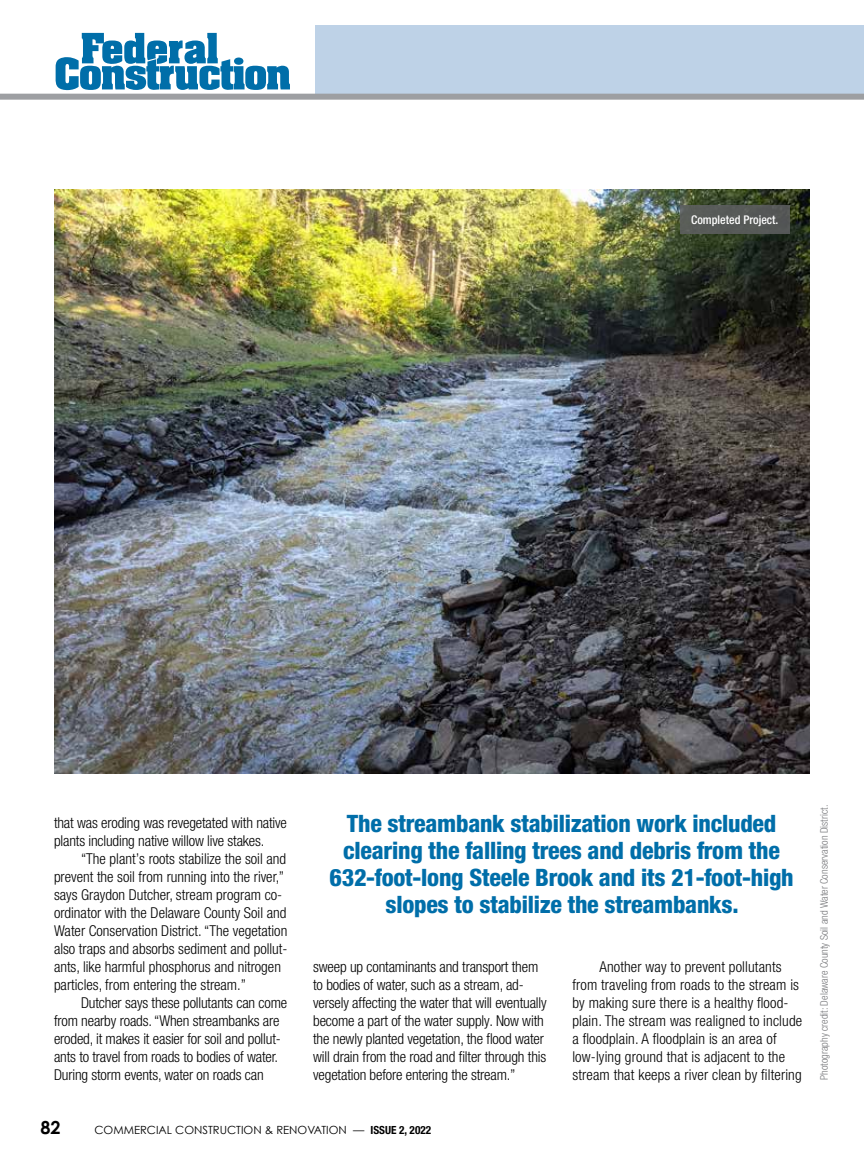
<style>
.page{position:relative;width:864px;height:1161px;background:#fff}
.page>*{position:absolute;margin:0;border:0;box-sizing:border-box;transform-origin:0 0}
.t1{font:800 condensed 24px/27px "Helvetica Neue LT Pro";letter-spacing:-.01em;color:#006ea9;text-align:center}
.t2{font:700 18px "Century Gothic";color:#000}
.t3{font:300 condensed 15px/18px "Helvetica Neue LT Pro";color:#000}
.t4{font:500 condensed 12px "Helvetica Neue LT Pro";color:#fff}
.t5{font:11.25px "Century Gothic";color:#000}
.t6{font:300 condensed 10.5px "Helvetica Neue LT Pro";color:#77787b}
.s1{font-family:"Helvetica Neue LT Pro";font-weight:700;font-stretch:condensed}
</style>
<div class="page">
<img style="left:54px;top:189px;width:756px;height:585px">
<div style="left:316px;top:25px;width:548px;height:69px;background:#bed2e7"></div>
<svg style="left:56px;top:33px;width:234px;height:57px"></svg>
<div style="left:0;top:94px;width:864px;height:6px;background:#9d9fa2"></div>
<div style="left:680px;top:206px;width:110px;height:28px;background:#575a58"></div>
<p class="t4" style="left:691px;top:213px;width:89px">Completed Project.</p>
<p class="t3" style="left:54px;top:814px;width:235px">that was eroding was revegetated with native plants including native willow live stakes.</p>
<p class="t3" style="left:54px;top:850px;width:235px;text-indent:27px">“The plant’s roots stabilize the soil and prevent the soil from running into the river,” says Graydon Dutcher, stream program co&shy;ordinator with the Delaware County Soil and Water Conservation District. “The vegetation also traps and absorbs sediment and pollut&shy;ants, like harmful phosphorus and nitrogen particles, from entering the stream.”</p>
<p class="t3" style="left:54px;top:994px;width:235px;text-indent:27px">Dutcher says these pollutants can come from nearby roads. “When streambanks are eroded, it makes it easier for soil and pollut&shy;ants to travel from roads to bodies of water.<br>During storm events, water on roads can</p>
<h1 class="t1" style="left:330px;top:810px;width:466px">The streambank stabilization work included clearing the falling trees and debris from the 632-foot-long Steele Brook and its 21-foot-high slopes to stabilize the streambanks.</h1>
<p class="t3" style="left:313px;top:958px;width:235px">sweep up contaminants and transport them to bodies of water, such as a stream, ad&shy;versely affecting the water that will eventually become a part of the water supply. Now with the newly planted vegetation, the flood water will drain from the road and filter through this vegetation before entering the stream.”</p>
<p class="t3" style="left:572px;top:958px;width:231px;text-indent:27px">Another way to prevent pollutants from traveling from roads to the stream is by making sure there is a healthy flood&shy;plain. The stream was realigned to include a floodplain. A floodplain is an area of low-lying ground that is adjacent to the stream that keeps a river clean by filtering</p>
<p class="t2" style="left:40px;top:1116px;width:22px">82</p>
<p class="t5" style="left:94px;top:1123px;width:338px">COMMERCIAL CONSTRUCTION &amp; RENOVATION — <span class="s1">ISSUE 2, 2022</span></p>
<p class="t6" style="left:818px;top:1080px;width:277px;rotate:-90deg">Photography credit: Delaware County Soil and Water Conservation District.</p>
</div>
